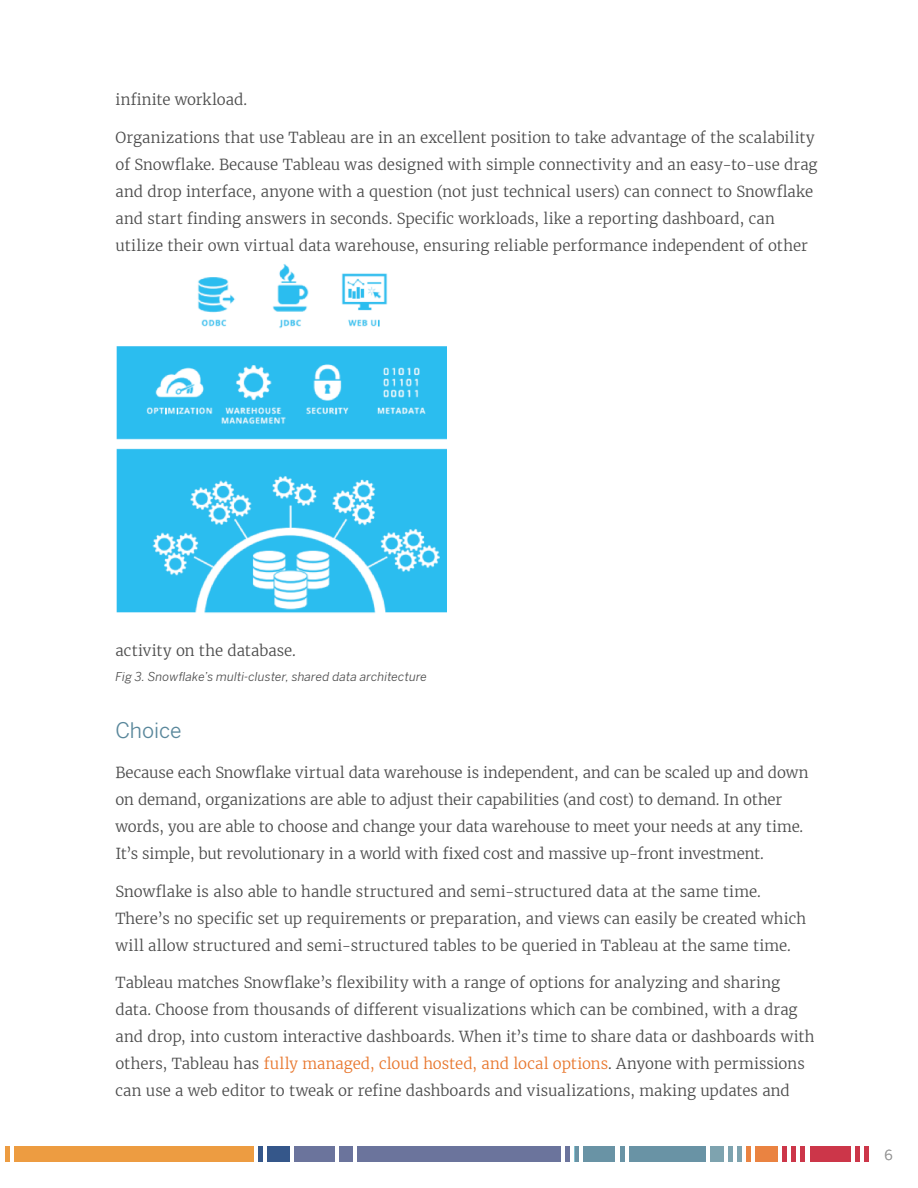
<style>
.page{position:relative;width:918px;height:1188px;background:#fff}
.page>*{position:absolute;margin:0;border:0;box-sizing:border-box;transform-origin:0 0}
.BODYCOPY-subhead{font:21px "Benton Sans";letter-spacing:-.005em;color:#59879b}
.BODYCOPY-standard{font:300 15px/27px "Merriweather";color:#4b4b4b}
.t1{font:13.5px "Benton Sans";color:#9b9b9b}
.CAPTION-large_image{font:italic 12px "Benton Sans";letter-spacing:.01em;color:#4b4b4b}
.s1{color:#e8762c}
</style>
<div class="page">
<div style="left:14px;top:1147px;width:239px;height:15px;background:#ed9c41"></div>
<hr style="left:5px;top:1147px;width:4px;height:15px;background:#ed9c41">
<div style="left:267px;top:1147px;width:23px;height:15px;background:#35578a"></div>
<hr style="left:258px;top:1147px;width:4px;height:15px;background:#35578a">
<div style="left:294px;top:1147px;width:41px;height:15px;background:#6b749c"></div>
<div style="left:340px;top:1147px;width:13px;height:15px;background:#6b749c"></div>
<div style="left:358px;top:1147px;width:203px;height:15px;background:#6b749c"></div>
<hr style="left:566px;top:1147px;width:4px;height:15px;background:#6b749c">
<div style="left:584px;top:1147px;width:31px;height:15px;background:#6993a5"></div>
<hr style="left:575px;top:1147px;width:4px;height:15px;background:#6993a5">
<div style="left:629px;top:1147px;width:77px;height:15px;background:#6993a5"></div>
<hr style="left:620px;top:1147px;width:4px;height:15px;background:#6993a5">
<div style="left:710px;top:1147px;width:14px;height:15px;background:#7ea3af"></div>
<div style="left:737px;top:1147px;width:5px;height:15px;background:#7ea3af"></div>
<div style="left:728px;top:1147px;width:5px;height:15px;background:#7ea3af"></div>
<div style="left:756px;top:1147px;width:22px;height:15px;background:#ea8341"></div>
<hr style="left:747px;top:1147px;width:4px;height:15px;background:#ea8341">
<hr style="left:783px;top:1147px;width:4px;height:15px;background:#cc3649">
<hr style="left:801px;top:1147px;width:4px;height:15px;background:#cc3649">
<hr style="left:792px;top:1147px;width:4px;height:15px;background:#cc3649">
<div style="left:810px;top:1147px;width:40px;height:15px;background:#cc3649"></div>
<hr style="left:855px;top:1147px;width:4px;height:15px;background:#cc3649">
<hr style="left:864px;top:1147px;width:4px;height:15px;background:#cc3649">
<img style="left:116px;top:264px;width:330px;height:349px">
<p class="BODYCOPY-standard" style="left:116px;top:86px;width:133px">infinite workload.</p>
<p class="BODYCOPY-standard" style="left:116px;top:124px;width:703px">Organizations that use Tableau are in an excellent position to take advantage of the scalability of Snowflake. Because Tableau was designed with simple connectivity and an easy-to-use drag and drop interface, anyone with a question (not just technical users) can connect to Snowflake and start finding answers in seconds. Specific workloads, like a reporting dashboard, can utilize their own virtual data warehouse, ensuring reliable performance independent of other</p>
<p class="BODYCOPY-standard" style="left:116px;top:637px;width:182px">activity on the database.</p>
<p class="CAPTION-large_image" style="left:116px;top:670px;width:313px">Fig 3. Snowflake’s multi-cluster, shared data architecture</p>
<p class="BODYCOPY-subhead" style="left:116px;top:718px;width:67px">Choice</p>
<p class="BODYCOPY-standard" style="left:116px;top:759px;width:695px">Because each Snowflake virtual data warehouse is independent, and can be scaled up and down on demand, organizations are able to adjust their capabilities (and cost) to demand. In other words, you are able to choose and change your data warehouse to meet your needs at any time.<br>It’s simple, but revolutionary in a world with fixed cost and massive up-front investment.</p>
<p class="BODYCOPY-standard" style="left:116px;top:878px;width:692px">Snowflake is also able to handle structured and semi-structured data at the same time.<br>There’s no specific set up requirements or preparation, and views can easily be created which will allow structured and semi-structured tables to be queried in Tableau at the same time.</p>
<p class="BODYCOPY-standard" style="left:116px;top:969px;width:701px">Tableau matches Snowflake’s flexibility with a range of options for analyzing and sharing data. Choose from thousands of different visualizations which can be combined, with a drag and drop, into custom interactive dashboards. When it’s time to share data or dashboards with others, Tableau has <span class="s1">fully managed, cloud hosted, and local options</span>. Anyone with permissions can use a web editor to tweak or refine dashboards and visualizations, making updates and</p>
<p class="t1" style="left:885px;top:1147px;width:10px">6</p>
</div>
